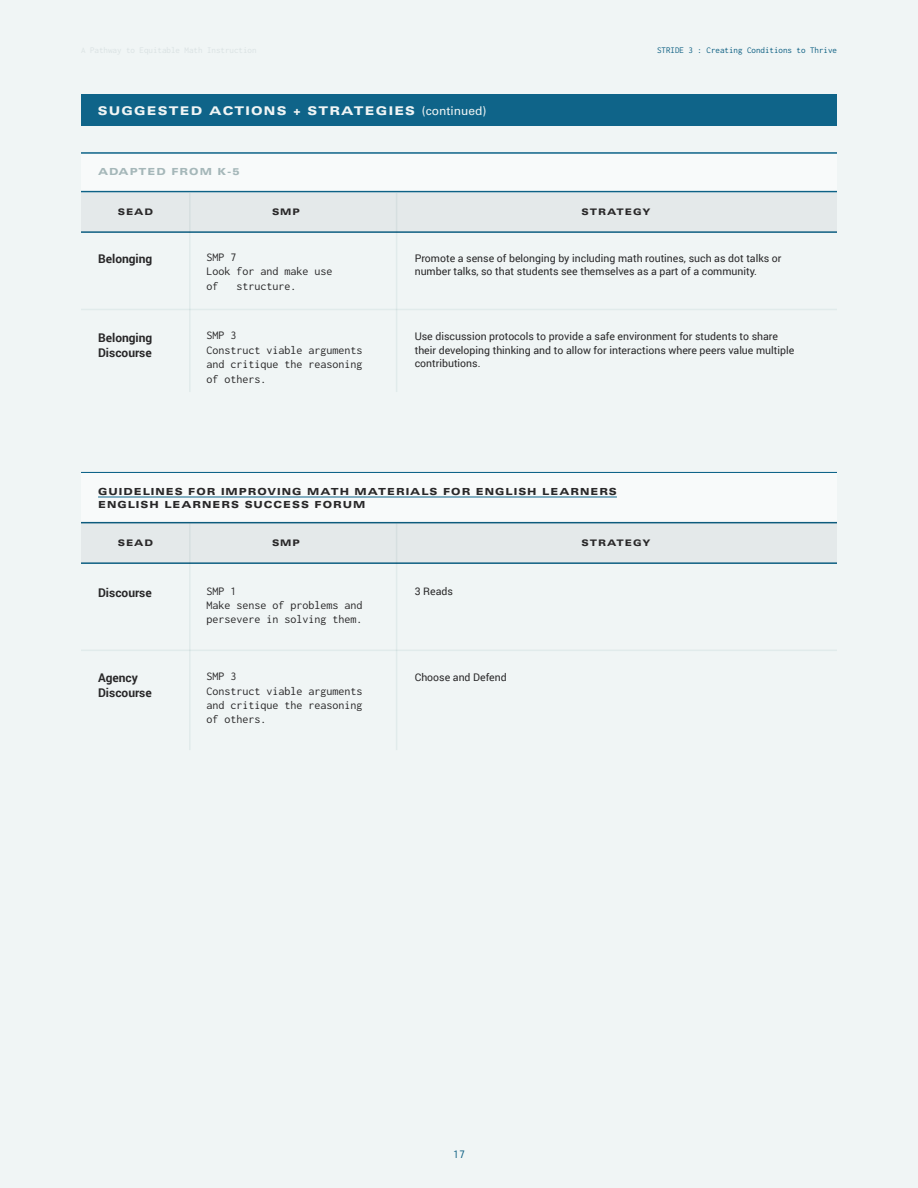
<style>
.page{position:relative;width:918px;height:1188px;background:#f0f5f5}
.page>*{position:absolute;margin:0;border:0;box-sizing:border-box;transform-origin:0 0}
.t1{font:12px/14.4px "Inconsolata";color:#292829}
.t2{font:700 12px "Roboto";color:#292829}
.t3{font:900 expanded 12px "Univers";letter-spacing:.1em;color:#f0f5f5}
.t4{font:12px "Inconsolata";color:#0f6489}
.t5{font:10.5px/13.5px "Roboto";color:#292829}
.t6{font:900 expanded 9.75px "Univers";letter-spacing:.1em;color:#292829}
.t7{font:900 expanded 9.75px "Univers";letter-spacing:.1em;color:#a5b7b9}
.t8{font:9px "Inconsolata";color:#0f6489}
.t9{font:900 expanded 9px "Univers";letter-spacing:.1em;color:#292829}
.s1{font-family:"Univers LT Std";font-weight:400;font-stretch:normal}
</style>
<div class="page">
<div style="left:81px;top:191px;width:756px;height:40px;background:#e4e9ea"></div>
<hr style="left:81px;top:231px;width:756px;height:2px;background:#0f6489">
<hr style="left:189px;top:191px;width:2px;height:201px;background:#f0f5f5">
<hr style="left:396px;top:191px;width:1px;height:201px;background:#f0f5f5">
<hr style="left:81px;top:152px;width:756px;height:2px;background:#0f6489">
<div style="left:81px;top:154px;width:756px;height:38px;background:#f8fafa"></div>
<hr style="left:81px;top:191px;width:756px;height:1px;background:#0f6489">
<div style="left:81px;top:522px;width:756px;height:40px;background:#e4e9ea"></div>
<hr style="left:81px;top:562px;width:756px;height:2px;background:#0f6489">
<hr style="left:81px;top:472px;width:756px;height:1px;background:#0f6489">
<div style="left:81px;top:473px;width:756px;height:49px;background:#f8fafa"></div>
<hr style="left:98px;top:497px;width:519px;height:1px;background:#0f6489">
<hr style="left:81px;top:522px;width:756px;height:1px;background:#0f6489">
<hr style="left:189px;top:523px;width:2px;height:227px;background:#f0f5f5">
<hr style="left:396px;top:523px;width:1px;height:227px;background:#f0f5f5">
<div style="left:81px;top:94px;width:756px;height:32px;background:#0f6489"></div>
<p class="t3" style="left:98px;top:104px;width:390px">SUGGESTED ACTIONS + STRATEGIES <span class="s1">(continued)</span></p>
<p class="t7" style="left:98px;top:166px;width:143px">ADAPTED FROM K-5</p>
<p class="t8" style="left:657px;top:44px;width:181px">STRIDE 3 : Creating Conditions to Thrive</p>
<p class="t9" style="left:118px;top:207px;width:37px">SEAD</p>
<p class="t9" style="left:272px;top:207px;width:29px">SMP</p>
<p class="t9" style="left:582px;top:207px;width:70px">STRATEGY</p>
<p class="t2" style="left:98px;top:250px;width:56px">Belonging</p>
<p class="t1" style="left:207px;top:250px;width:31px">SMP 7</p>
<p class="t1" style="left:207px;top:265px;width:127px">Look for and make use of</p>
<p class="t5" style="left:415px;top:251px;width:368px">Promote a sense of belonging by including math routines, such as dot talks or number talks, so that students see themselves as a part of a community.</p>
<p class="t1" style="left:237px;top:279px;width:61px">structure.</p>
<p class="t2" style="left:98px;top:329px;width:56px">Belonging</p>
<p class="t2" style="left:98px;top:344px;width:55px">Discourse</p>
<p class="t1" style="left:207px;top:329px;width:31px">SMP 3</p>
<p class="t1" style="left:207px;top:343px;width:157px;text-align:justify">Construct viable arguments and critique the reasoning of others.</p>
<p class="t5" style="left:415px;top:329px;width:381px">Use discussion protocols to provide a safe environment for students to share their developing thinking and to allow for interactions where peers value multiple contributions.</p>
<p class="t6" style="left:98px;top:486px;width:520px">GUIDELINES FOR IMPROVING MATH MATERIALS FOR ENGLISH LEARNERS</p>
<p class="t6" style="left:98px;top:499px;width:269px">ENGLISH LEARNERS SUCCESS FORUM</p>
<p class="t9" style="left:118px;top:537px;width:37px">SEAD</p>
<p class="t9" style="left:272px;top:537px;width:29px">SMP</p>
<p class="t9" style="left:582px;top:537px;width:70px">STRATEGY</p>
<p class="t2" style="left:98px;top:584px;width:55px">Discourse</p>
<p class="t1" style="left:207px;top:584px;width:31px">SMP 1</p>
<p class="t1" style="left:207px;top:598px;width:157px">Make sense of problems and persevere in solving them.</p>
<p class="t5" style="left:415px;top:584px;width:40px">3 Reads</p>
<p class="t2" style="left:98px;top:670px;width:41px">Agency</p>
<p class="t2" style="left:98px;top:685px;width:55px">Discourse</p>
<p class="t1" style="left:207px;top:669px;width:31px">SMP 3</p>
<p class="t1" style="left:207px;top:684px;width:157px;text-align:justify">Construct viable arguments and critique the reasoning of others.</p>
<p class="t5" style="left:415px;top:670px;width:93px">Choose and Defend</p>
<p class="t4" style="left:453px;top:1146px;width:13px">17</p>
</div>
